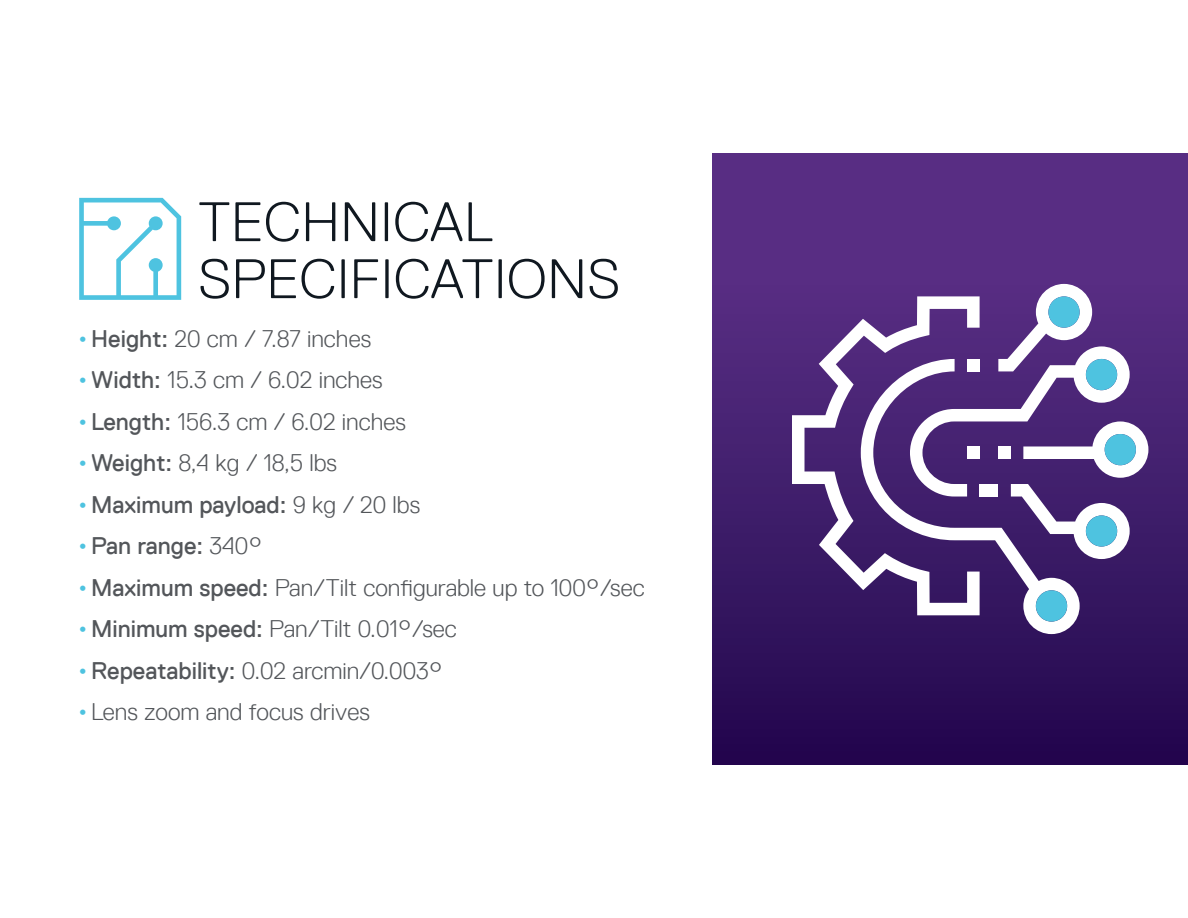
<style>
.page{position:relative;width:1188px;height:918px;background:#fff}
.page>*{position:absolute;margin:0;border:0;box-sizing:border-box;transform-origin:0 0}
.Tech_Specs-Page_Titl{font:300 55.5px/57px "Replica LX";letter-spacing:.01em;color:#101820}
.t1{font:300 24px "Replica LX";color:#53565a}
.t2{font:24px "Replica LX";color:#53565a}
.s1{font-family:"Mercury Text G1";font-weight:700;font-size:15px;color:#4ec3e0}
.s2{font-weight:400}
.s3{font-weight:300}
</style>
<div class="page">
<svg style="left:713px;top:153px;width:475px;height:612px;background:#411d6c"></svg>
<svg style="left:861px;top:559px;width:219px;height:75px;fill:#351761"></svg>
<svg style="left:792px;top:296px;width:188px;height:319px"></svg>
<svg style="left:1036px;top:590px;width:31px;height:32px"></svg>
<svg style="left:910px;top:284px;width:238px;height:275px"></svg>
<svg style="left:79px;top:198px;width:102px;height:102px"></svg>
<p class="Tech_Specs-Page_Titl" style="left:198px;top:194px;width:423px">TECHNICAL<br>SPECIFICATIONS</p>
<p class="t1" style="left:79px;top:325px;width:294px"><span class="s1">•</span> <span class="s2">Height:</span> 20 cm / 7.87 inches</p>
<p class="t1" style="left:79px;top:367px;width:305px"><span class="s1">•</span> <span class="s2">Width:</span> 15.3 cm / 6.02 inches</p>
<p class="t1" style="left:79px;top:408px;width:328px"><span class="s1">•</span> <span class="s2">Length:</span> 156.3 cm / 6.02 inches</p>
<p class="t1" style="left:79px;top:450px;width:259px"><span class="s1">•</span> <span class="s2">Weight:</span> 8,4 kg / 18,5 lbs</p>
<p class="t2" style="left:79px;top:491px;width:343px"><span class="s1">•</span> Maximum payload: <span class="s3">9 kg / 20 lbs</span></p>
<p class="t2" style="left:79px;top:533px;width:185px"><span class="s1">•</span> Pan range: <span class="s3">340°</span></p>
<p class="t1" style="left:79px;top:574px;width:567px"><span class="s1">•</span> <span class="s2">Maximum speed:</span> Pan/Tilt configurable up to 100°/sec</p>
<p class="t1" style="left:79px;top:616px;width:379px"><span class="s1">•</span> <span class="s2">Minimum speed:</span> Pan/Tilt 0.01°/sec</p>
<p class="t1" style="left:79px;top:657px;width:365px"><span class="s1">•</span> <span class="s2">Repeatability:</span> 0.02 arcmin/0.003°</p>
<p class="t1" style="left:79px;top:699px;width:292px"><span class="s1">•</span> Lens zoom and focus drives</p>
</div>
